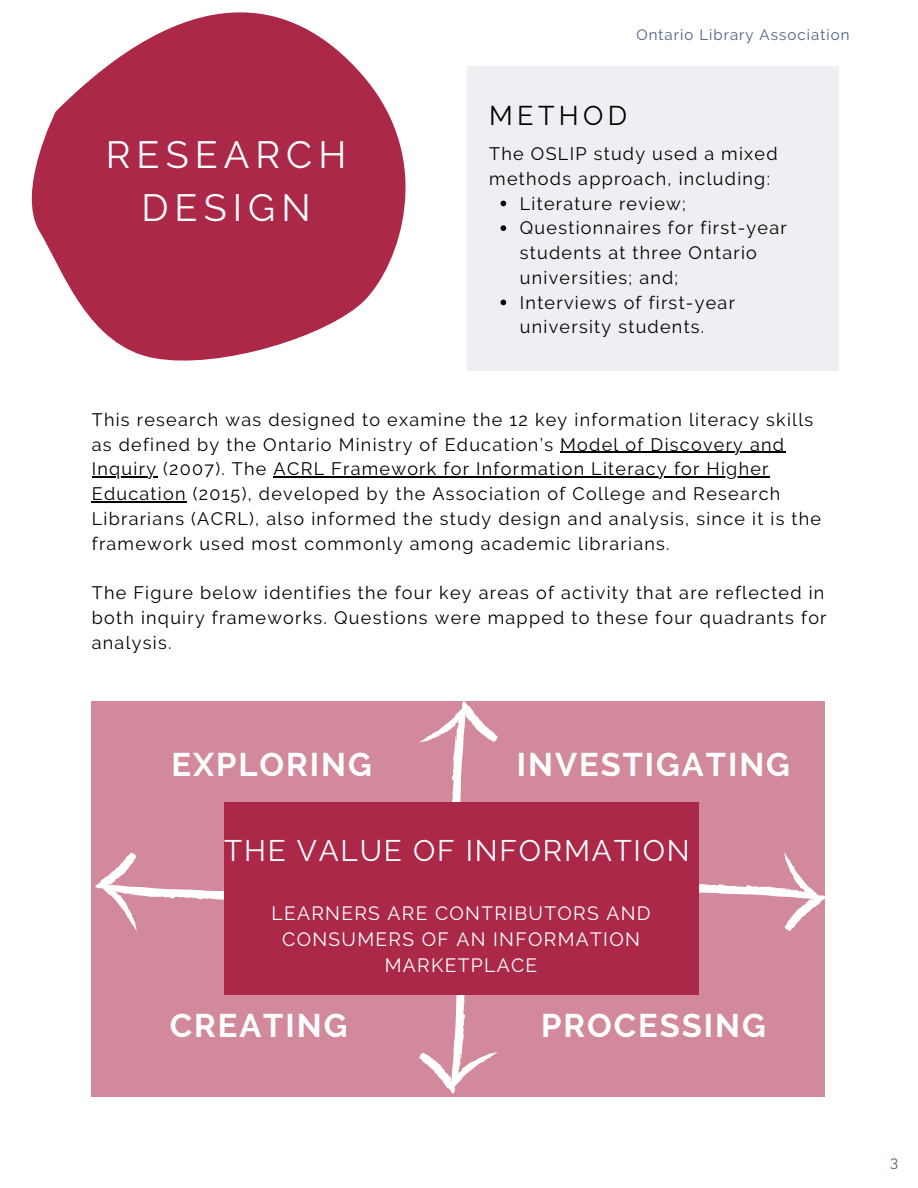
<style>
.page{position:relative;width:918px;height:1188px;background:#fff}
.page>*{position:absolute;margin:0;border:0;box-sizing:border-box;transform-origin:0 0}
.t1{font:37.8px/52.8px "Raleway";letter-spacing:.16em;color:#fff;text-align:center}
.t2{font:700 32.7px "Raleway";letter-spacing:.06em;color:#fff}
.t3{font:29.7px "Raleway";letter-spacing:.06em;color:#fff}
.t4{font:27px "Raleway";letter-spacing:.16em;color:#000}
.t5{font:19.2px/25.8px "Raleway";letter-spacing:.07em;color:#fff;text-align:center}
.t6{font:18px/24.8px "Raleway";letter-spacing:.07em;color:#000}
.t7{font:15px "Raleway";letter-spacing:.07em;color:#4d5f81}
</style>
<div class="page">
<svg style="left:31px;top:12px;width:375px;height:349px;fill:#ab2849"></svg>
<div style="left:91px;top:701px;width:734px;height:396px;background:#d1899b"></div>
<svg style="left:699px;top:852px;width:126px;height:79px"></svg>
<svg style="left:95px;top:853px;width:129px;height:78px"></svg>
<svg style="left:419px;top:701px;width:79px;height:393px"></svg>
<div style="left:468px;top:66px;width:371px;height:305px;background:#eeeff3"></div>
<svg style="left:501px;top:201px;width:5px;height:5px"></svg>
<svg style="left:501px;top:225px;width:5px;height:6px"></svg>
<svg style="left:501px;top:300px;width:5px;height:5px"></svg>
<hr style="left:560px;top:452px;width:225px;height:1px;background:#000">
<hr style="left:92px;top:477px;width:65px;height:1px;background:#000">
<hr style="left:274px;top:477px;width:496px;height:1px;background:#000">
<hr style="left:92px;top:501px;width:95px;height:1px;background:#000">
<div style="left:224px;top:803px;width:475px;height:192px;background:#ab2849"></div>
<p class="t1" style="left:106px;top:128px;width:242px">RESEARCH<br>DESIGN</p>
<p class="t7" style="left:636px;top:26px;width:214px">Ontario Library Association</p>
<p class="t4" style="left:489px;top:100px;width:139px">METHOD</p>
<p class="t6" style="left:489px;top:141px;width:290px">The OSLIP study used a mixed methods approach, including:</p>
<p class="t6" style="left:520px;top:191px;width:168px">Literature review;</p>
<p class="t6" style="left:520px;top:216px;width:268px">Questionnaires for first-year students at three Ontario universities; and;</p>
<p class="t6" style="left:520px;top:290px;width:217px">Interviews of first-year university students.</p>
<p class="t6" style="left:92px;top:407px;width:731px">This research was designed to examine the 12 key information literacy skills as defined by the Ontario Ministry of Education’s Model of Discovery and Inquiry (2007). The ACRL Framework for Information Literacy for Higher Education (2015), developed by the Association of College and Research Librarians (ACRL), also informed the study design and analysis, since it is the framework used most commonly among academic librarians.</p>
<p class="t6" style="left:92px;top:581px;width:736px">The Figure below identifies the four key areas of activity that are reflected in both inquiry frameworks. Questions were mapped to these four quadrants for analysis.</p>
<p class="t2" style="left:171px;top:745px;width:202px">EXPLORING</p>
<p class="t2" style="left:517px;top:745px;width:275px">INVESTIGATING</p>
<p class="t3" style="left:224px;top:834px;width:467px">THE VALUE OF INFORMATION</p>
<p class="t5" style="left:271px;top:901px;width:381px">LEARNERS ARE CONTRIBUTORS AND<br>CONSUMERS OF AN INFORMATION<br>MARKETPLACE</p>
<p class="t2" style="left:170px;top:1006px;width:179px">CREATING</p>
<p class="t2" style="left:541px;top:1006px;width:226px">PROCESSING</p>
<p class="t7" style="left:890px;top:1153px;width:10px">3</p>
</div>
